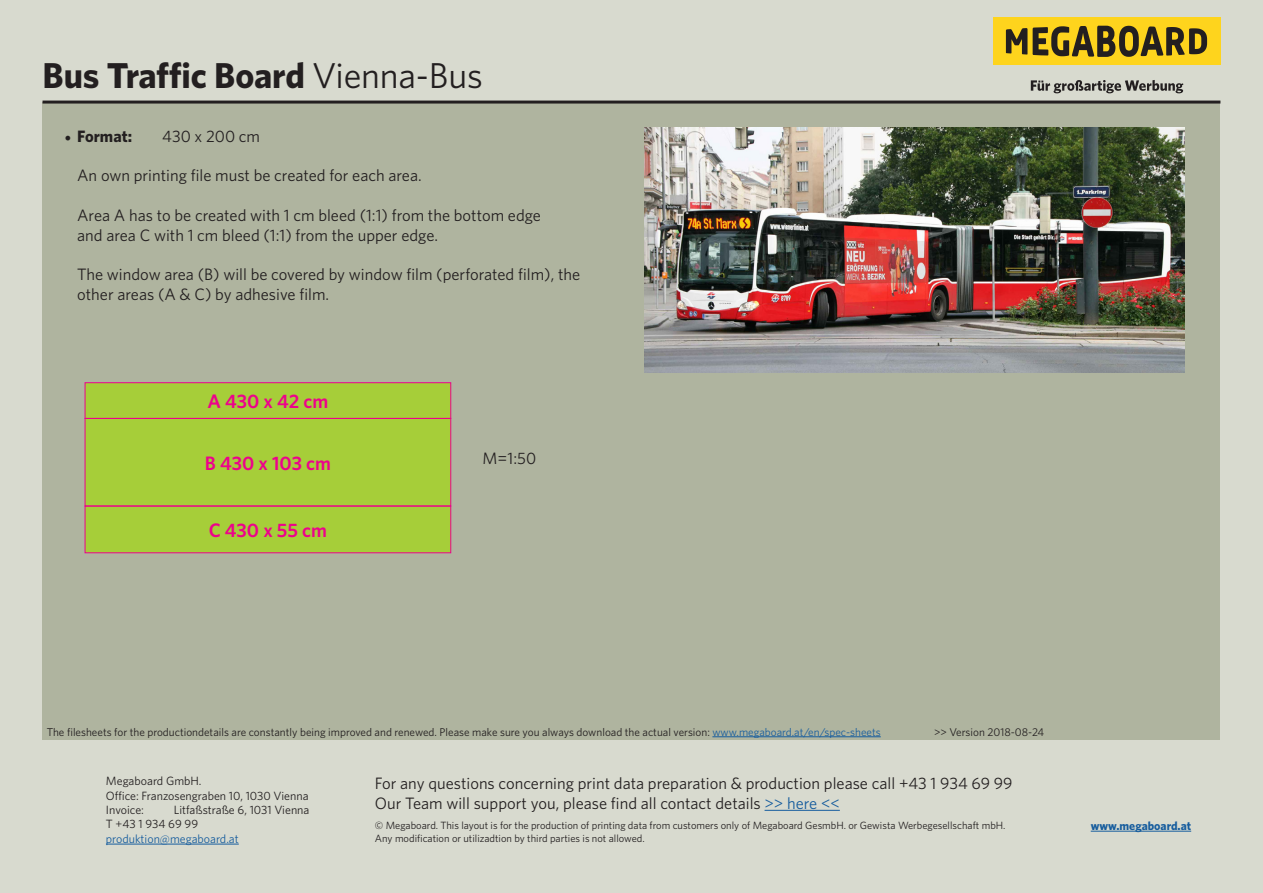
<style>
.page{position:relative;width:1263px;height:893px;background:#d8dacf}
.page>*{position:absolute;margin:0;border:0;box-sizing:border-box;transform-origin:0 0}
.t1{font:700 36px "Whitney";letter-spacing:-.005em;color:#231f20}
.t2{font:600 19.5px "Whitney";color:#ed028c}
.t3{font:16.5px/19.8px "Whitney";color:#231f20}
.t4{font:700 16.5px "Whitney";color:#231f20}
.t5{font:16.5px "Whitney";color:#231f20}
.t6{font:12px/14.4px "Whitney";color:#231f20}
.t7{font:12px "Whitney";color:#175d9e}
.t8{font:700 12px "Whitney";color:#175d9e}
.t9{font:11.25px "Whitney";color:#231f20}
.t10{font:10.5px "Whitney";color:#231f20}
.s1{font-weight:400}
.s2{font-family:"Minion Pro";font-weight:400;font-size:18px}
.s3{color:#175d9e}
</style>
<div class="page">
<div style="left:43px;top:102px;width:1177px;height:638px;background:#afb49f"></div>
<hr style="left:43px;top:101px;width:1177px;height:3px;background:#231f20">
<svg style="left:1031px;top:80px;width:152px;height:13px"></svg>
<div style="left:993px;top:17px;width:227px;height:48px;background:#fed41d"></div>
<svg style="left:1006px;top:26px;width:201px;height:31px"></svg>
<div style="left:85px;top:383px;width:366px;height:35px;background:#a6ce39"></div>
<div style="left:85px;top:418px;width:366px;height:88px;background:#a6ce39"></div>
<div style="left:85px;top:506px;width:366px;height:47px;background:#a6ce39"></div>
<div style="left:85px;top:382px;width:366px;height:37px;border:1px solid #ed028c"></div>
<div style="left:85px;top:418px;width:366px;height:88px;border:1px solid #ed028c"></div>
<div style="left:85px;top:506px;width:366px;height:47px;border:1px solid #ed028c"></div>
<img style="left:644px;top:128px;width:540px;height:245px">
<hr style="left:106px;top:844px;width:133px;height:1px;background:#175d9e">
<hr style="left:764px;top:810px;width:76px;height:1px;background:#175d9e">
<hr style="left:1091px;top:831px;width:100px;height:1px;background:#175d9e">
<hr style="left:712px;top:736px;width:169px;height:1px;background:#175d9e">
<p class="t1" style="left:43px;top:52px;width:442px">Bus Traffic Board <span class="s1">Vienna-Bus</span></p>
<p class="t4" style="left:64px;top:125px;width:69px"><span class="s2">•</span> Format:</p>
<p class="t3" style="left:162px;top:126px;width:99px">430 x 200 cm</p>
<p class="t3" style="left:77px;top:165px;width:346px">An own printing file must be created for each area.</p>
<p class="t3" style="left:77px;top:205px;width:465px">Area A has to be created with 1 cm bleed (1:1) from the bottom edge and area C with 1 cm bleed (1:1) from the upper edge.</p>
<p class="t3" style="left:77px;top:264px;width:504px">The window area (B) will be covered by window film (perforated film), the other areas (A &amp; C) by adhesive film.</p>
<p class="t2" style="left:207px;top:389px;width:122px">A 430 x 42 cm</p>
<p class="t2" style="left:205px;top:450px;width:128px">B 430 x 103 cm</p>
<p class="t2" style="left:209px;top:517px;width:120px">C 430 x 55 cm</p>
<p class="t5" style="left:483px;top:447px;width:55px">M=1:50</p>
<p class="t9" style="left:47px;top:724px;width:835px">The filesheets for the productiondetails are constantly being improved and renewed. Please make sure you always download the actual version: <span class="s3">www.megaboard.at/en/spec-sheets</span></p>
<p class="t9" style="left:934px;top:724px;width:112px">&gt;&gt; Version 2018-08-24</p>
<p class="t6" style="left:106px;top:774px;width:204px">Megaboard GmbH.<br>Office: Franzosengraben 10, 1030 Vienna<br>Invoice:</p>
<p class="t6" style="left:106px;top:802px;width:205px;text-indent:68px">Litfaßstraße 6, 1031 Vienna<br>T +43 1 934 69 99</p>
<p class="t7" style="left:106px;top:831px;width:134px">produktion@megaboard.at</p>
<p class="t3" style="left:375px;top:773px;width:639px">For any questions concerning print data preparation &amp; production please call +43 1 934 69 99<br>Our Team will support you, please find all contact details <span class="s3">&gt;&gt; here &lt;&lt;</span></p>
<p class="t10" style="left:375px;top:818px;width:632px">© Megaboard. This layout is for the production of printing data from customers only of Megaboard GesmbH. or Gewista Werbegesellschaft mbH.</p>
<p class="t8" style="left:1091px;top:818px;width:102px">www.megaboard.at</p>
<p class="t10" style="left:375px;top:831px;width:271px">Any modification or utilizadtion by third parties is not allowed.</p>
</div>
